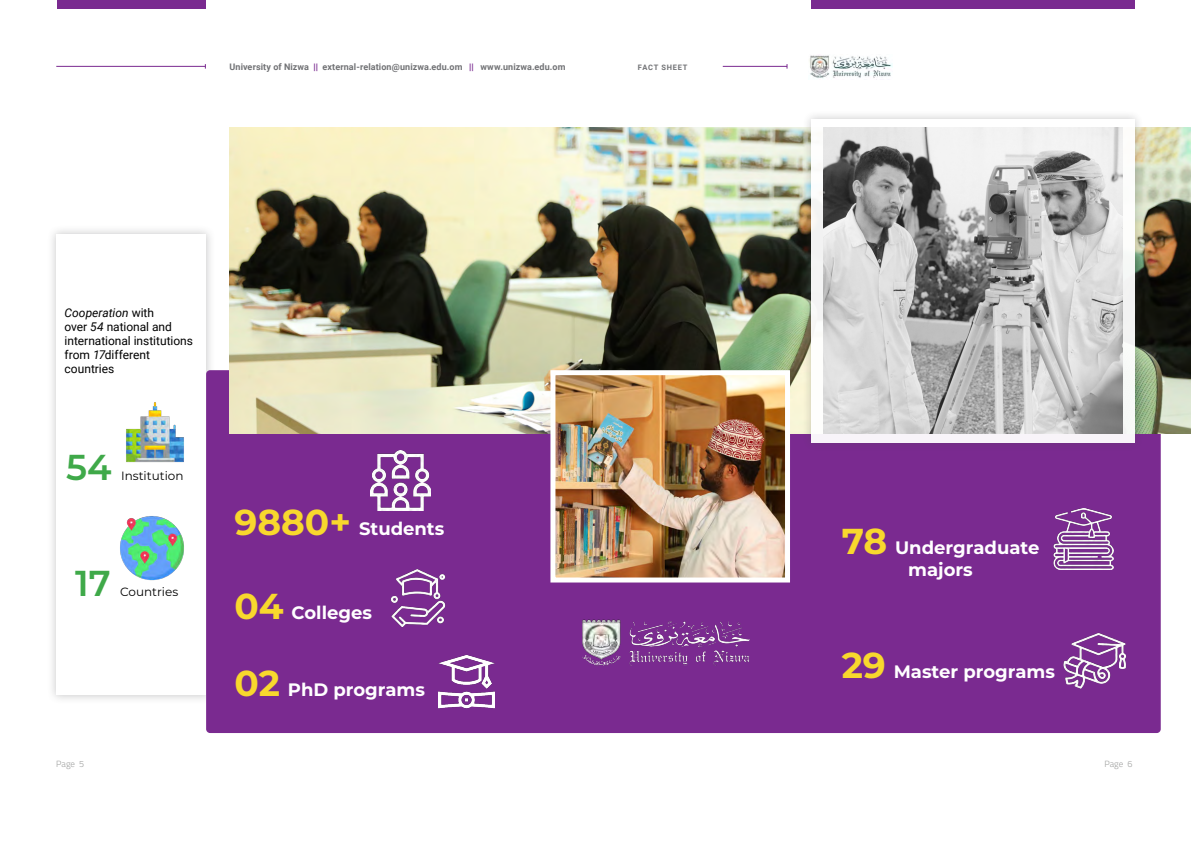
<style>
.page{position:relative;width:1191px;height:842px;background:#fff}
.page>*{position:absolute;margin:0;border:0;box-sizing:border-box;transform-origin:0 0}
.t1{font:600 36px "Montserrat";color:#3fa949}
.t2{font:700 18px/21.6px "Montserrat";color:#fff;text-align:center}
.t3{font:12px/14px "Roboto";letter-spacing:-.005em;color:#000}
.t4{font:12px "Montserrat";color:#000}
.t5{font:700 9px "Roboto";letter-spacing:.015em;color:#717275}
.t6{font:300 9px "Titillium Web";color:#a0a1a0}
.t7{font:700 7.5px "Roboto";letter-spacing:.105em;color:#717275}
.s1{font-weight:900;color:#7a2a90}
.s2{font-style:italic}
.s3{font-size:36px;color:#f8d82d}
</style>
<div class="page">
<div style="left:47px;top:224px;width:168px;height:480px;background:#4d4d4f;opacity:.3"></div>
<div style="left:56px;top:234px;width:150px;height:461px;background:#fff"></div>
<img style="left:126px;top:402px;width:58px;height:61px">
<img style="left:120px;top:516px;width:64px;height:64px">
<div style="left:206px;top:370px;width:954px;height:363px;background:#7a2a90;border-radius:4px"></div>
<img style="left:229px;top:127px;width:962px;height:306px">
<div style="left:801px;top:109px;width:343px;height:343px;background:#4d4d4f;opacity:.3"></div>
<svg style="left:811px;top:119px;width:323px;height:323px"></svg>
<img style="left:823px;top:127px;width:299px;height:306px">
<hr style="left:723px;top:66px;width:64px;height:1px;background:#7a2a90">
<hr style="left:56px;top:66px;width:149px;height:1px;background:#7a2a90">
<img style="left:370px;top:450px;width:61px;height:61px">
<img style="left:390px;top:569px;width:56px;height:59px">
<img style="left:556px;top:376px;width:228px;height:200px">
<div style="left:550px;top:370px;width:240px;height:212px;border:5px solid #fff"></div>
<img style="left:1053px;top:509px;width:60px;height:60px">
<img style="left:1063px;top:632px;width:64px;height:57px">
<img style="left:438px;top:654px;width:56px;height:55px">
<img style="left:582px;top:619px;width:168px;height:47px">
<div style="left:811px;top:0;width:323px;height:9px;background:#7a2a90"></div>
<img style="left:809px;top:54px;width:83px;height:26px">
<div style="left:57px;top:0;width:148px;height:9px;background:#7a2a90"></div>
<p class="t5" style="left:229px;top:60px;width:337px">University of Nizwa <span class="s1">||</span> external-relation@unizwa.edu.om <span class="s1">||</span> www.unizwa.edu.om</p>
<p class="t7" style="left:638px;top:62px;width:51px">FACT SHEET</p>
<p class="t3" style="left:65px;top:305px;width:130px"><span class="s2">Cooperation</span> with<br>over <span class="s2">54</span> national and international institutions from <span class="s2">17</span>different countries</p>
<h1 class="t1" style="left:66px;top:442px;width:47px">54</h1>
<p class="t4" style="left:121px;top:468px;width:64px">Institution</p>
<h1 class="t1" style="left:75px;top:558px;width:37px">17</h1>
<p class="t4" style="left:120px;top:584px;width:60px">Countries</p>
<h2 class="t2" style="left:234px;top:516px;width:211px"><span class="s3">9880+</span> Students</h2>
<h2 class="t2" style="left:234px;top:601px;width:139px"><span class="s3">04</span> Colleges</h2>
<h2 class="t2" style="left:234px;top:678px;width:192px"><span class="s3">02</span> PhD programs</h2>
<h2 class="t2" style="left:841px;top:536px;width:199px"><span class="s3">78</span> Undergraduate majors</h2>
<h2 class="t2" style="left:841px;top:660px;width:215px"><span class="s3">29</span> Master programs</h2>
<p class="t6" style="left:56px;top:757px;width:20px">Page</p>
<p class="t6" style="left:1127px;top:757px;width:7px">6</p>
<p class="t6" style="left:1104px;top:757px;width:20px">Page</p>
<p class="t6" style="left:79px;top:757px;width:7px">5</p>
</div>
